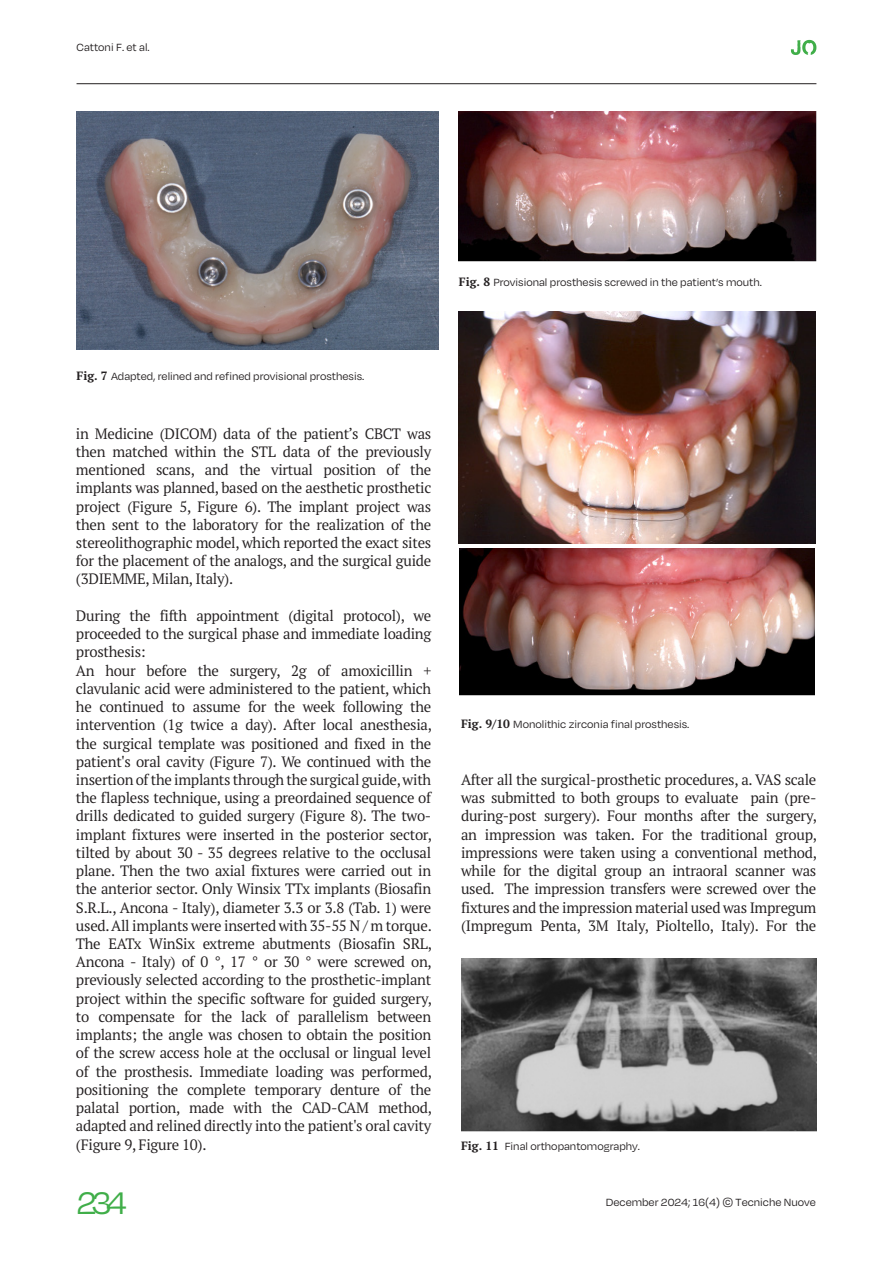
<style>
.page{position:relative;width:893px;height:1263px;background:#fff}
.page>*{position:absolute;margin:0;border:0;box-sizing:border-box;transform-origin:0 0}
.t1{font:36px "Degular";color:#40ae49}
.t2{font:15px/18.3px "PT Serif Pro";letter-spacing:-.02em;color:#231f20;text-align:justify}
.t3{font:12px "Degular";color:#231f20}
.s1{font-family:"PT Serif Pro";font-weight:700}
</style>
<div class="page">
<hr style="left:77px;top:83px;width:739px;height:1px;background:#231f20">
<svg style="left:791px;top:40px;width:25px;height:15px"></svg>
<img style="left:459px;top:548px;width:356px;height:147px">
<img style="left:77px;top:111px;width:362px;height:238px">
<img style="left:459px;top:112px;width:357px;height:150px">
<img style="left:459px;top:311px;width:356px;height:232px">
<img style="left:461px;top:959px;width:355px;height:172px">
<p class="t3" style="left:77px;top:41px;width:75px">Cattoni F. et al.</p>
<p class="t3" style="left:459px;top:275px;width:305px"><span class="s1">Fig. 8</span> Provisional prosthesis screwed in the patient’s mouth.</p>
<p class="t3" style="left:77px;top:369px;width:289px"><span class="s1">Fig. 7</span> Adapted, relined and refined provisional prosthesis.</p>
<p class="t2" style="left:76px;top:424px;width:357px">in Medicine (DICOM) data of the patient’s CBCT was then matched within the STL data of the previously mentioned scans, and the virtual position of the implants was planned, based on the aesthetic prosthetic project (Figure 5, Figure 6). The implant project was then sent to the laboratory for the realization of the stereolithographic model, which reported the exact sites for the placement of the analogs, and the surgical guide (3DIEMME, Milan, Italy).</p>
<p class="t2" style="left:76px;top:606px;width:357px;text-align:left">During the fifth appointment (digital protocol), we proceeded to the surgical phase and immediate loading prosthesis:<br>An hour before the surgery, 2g of amoxicillin + clavulanic acid were administered to the patient, which he continued to assume for the week following the intervention (1g twice a day). After local anesthesia, the surgical template was positioned and fixed in the patient's oral cavity (Figure 7). We continued with the insertion of the implants through the surgical guide, with the flapless technique, using a preordained sequence of drills dedicated to guided surgery (Figure 8). The two&shy;implant fixtures were inserted in the posterior sector, tilted by about 30 - 35 degrees relative to the occlusal plane. Then the two axial fixtures were carried out in the anterior sector. Only Winsix TTx implants (Biosafin S.R.L., Ancona - Italy), diameter 3.3 or 3.8 (Tab. 1) were used. All implants were inserted with 35-55 N / m torque.<br>The EATx WinSix extreme abutments (Biosafin SRL, Ancona - Italy) of 0 °, 17 ° or 30 ° were screwed on, previously selected according to the prosthetic-implant project within the specific software for guided surgery, to compensate for the lack of parallelism between implants; the angle was chosen to obtain the position of the screw access hole at the occlusal or lingual level of the prosthesis. Immediate loading was performed, positioning the complete temporary denture of the palatal portion, made with the CAD-CAM method, adapted and relined directly into the patient's oral cavity (Figure 9, Figure 10).</p>
<p class="t3" style="left:461px;top:717px;width:230px"><span class="s1">Fig. 9/10</span> Monolithic zirconia final prosthesis.</p>
<p class="t2" style="left:461px;top:770px;width:357px">After all the surgical-prosthetic procedures, a. VAS scale was submitted to both groups to evaluate pain (pre&shy;during-post surgery). Four months after the surgery, an impression was taken. For the traditional group, impressions were taken using a conventional method, while for the digital group an intraoral scanner was used. The impression transfers were screwed over the fixtures and the impression material used was Impregum (Impregum Penta, 3M Italy, Pioltello, Italy). For the</p>
<p class="t3" style="left:461px;top:1139px;width:181px"><span class="s1">Fig. 11</span> Final orthopantomography.</p>
<h1 class="t1" style="left:77px;top:1181px;width:52px">234</h1>
<p class="t3" style="left:606px;top:1195px;width:211px">December 2024; 16(4) © Tecniche Nuove</p>
</div>
